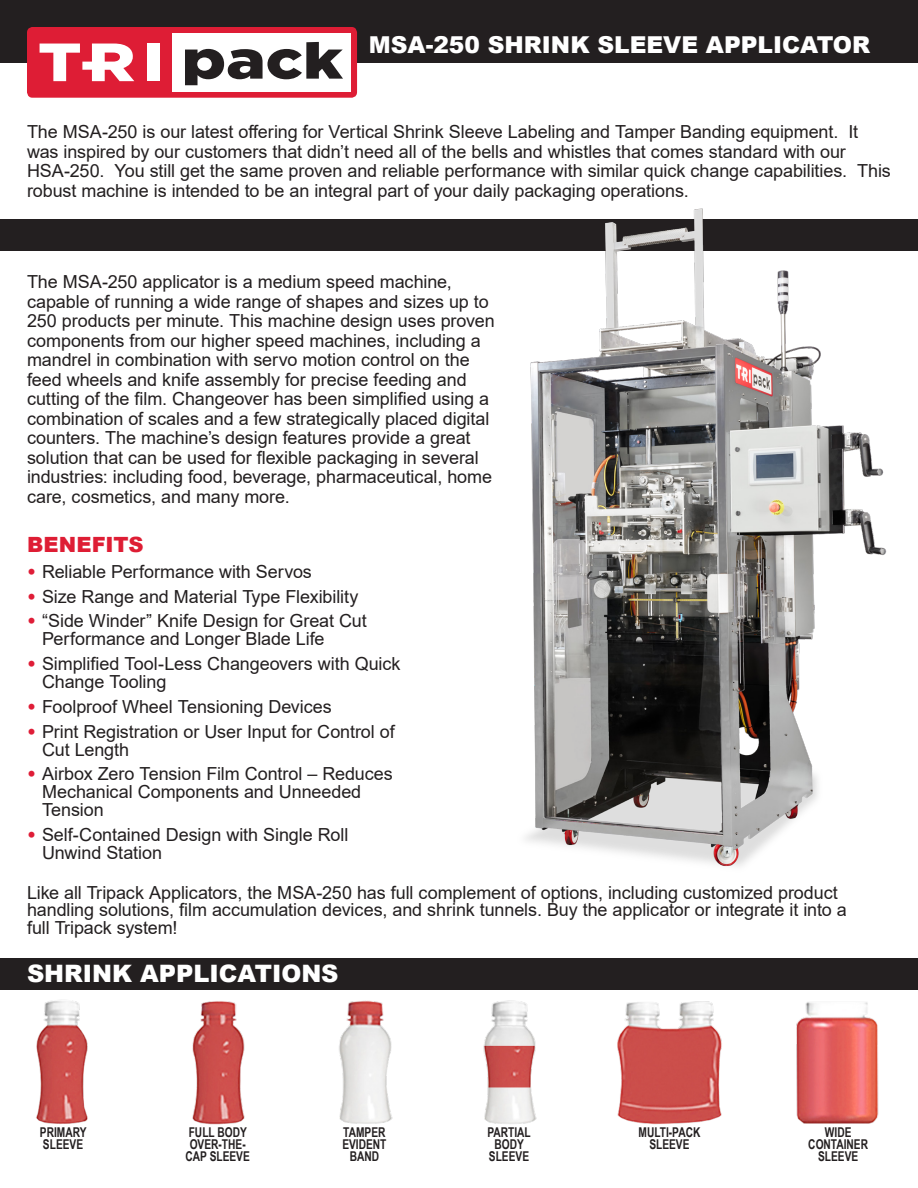
<style>
.page{position:relative;width:918px;height:1188px;background:#fff}
.page>*{position:absolute;margin:0;border:0;box-sizing:border-box;transform-origin:0 0}
.t1{font:900 24px "Arial";color:#fff}
.t2{font:900 23.25px "Arial";color:#fff}
.t3{font:900 21px "Arial";letter-spacing:.005em;color:#de1d34}
.t4{font:18px/19.5px "Arial";letter-spacing:-.005em;color:#231f20}
.t5{font:700 13.5px/12px "Arial Narrow";color:#231f20;text-align:center;scale:.92 1}
.s1{font-weight:900;color:#df1d37}
</style>
<div class="page">
<div style="left:0;top:0;width:918px;height:62px;background:#231f20"></div>
<div style="left:0;top:958px;width:918px;height:32px;background:#231f20"></div>
<div style="left:0;top:219px;width:918px;height:32px;background:#231f20"></div>
<img style="left:526px;top:208px;width:361px;height:659px">
<div style="left:27px;top:27px;width:330px;height:71px;background:#de1d35;border-radius:6px"></div>
<svg style="left:40px;top:44px;width:94px;height:37px"></svg>
<div style="left:147px;top:44px;width:13px;height:37px;background:#fff"></div>
<div style="left:173px;top:33px;width:178px;height:59px;background:#fff"></div>
<svg style="left:185px;top:42px;width:158px;height:43px"></svg>
<img style="left:36px;top:1000px;width:52px;height:124px">
<img style="left:339px;top:1000px;width:54px;height:124px">
<img style="left:617px;top:1001px;width:105px;height:124px">
<img style="left:483px;top:1000px;width:54px;height:124px">
<img style="left:796px;top:1002px;width:83px;height:122px">
<img style="left:192px;top:1001px;width:53px;height:124px">
<hr style="left:917px;top:1010px;width:1px;height:178px;background:#de1d35">
<p class="t2" style="left:369px;top:28px;width:503px">MSA-250 SHRINK SLEEVE APPLICATOR</p>
<p class="t4" style="left:27px;top:122px;width:865px">The MSA-250 is our latest offering for Vertical Shrink Sleeve Labeling and Tamper Banding equipment. It was inspired by our customers that didn’t need all of the bells and whistles that comes standard with our HSA-250. You still get the same proven and reliable performance with similar quick change capabilities. This robust machine is intended to be an integral part of your daily packaging operations.</p>
<p class="t4" style="left:27px;top:272px;width:469px">The MSA-250 applicator is a medium speed machine, capable of running a wide range of shapes and sizes up to 250 products per minute. This machine design uses proven components from our higher speed machines, including a mandrel in combination with servo motion control on the feed wheels and knife assembly for precise feeding and cutting of the film. Changeover has been simplified using a combination of scales and a few strategically placed digital counters. The machine’s design features provide a great solution that can be used for flexible packaging in several industries: including food, beverage, pharmaceutical, home care, cosmetics, and many more.</p>
<p class="t3" style="left:27px;top:529px;width:118px">BENEFITS</p>
<p class="t4" style="left:27px;top:562px;width:286px"><span class="s1">•</span> Reliable Performance with Servos</p>
<p class="t4" style="left:27px;top:586px;width:333px"><span class="s1">•</span> Size Range and Material Type Flexibility</p>
<p class="t4" style="left:42px;top:612px;width:326px;line-height:18px;text-indent:-15px"><span class="s1">•</span> “Side Winder” Knife Design for Great Cut<br>Performance and Longer Blade Life</p>
<p class="t4" style="left:42px;top:655px;width:360px;line-height:18px;text-indent:-15px"><span class="s1">•</span> Simplified Tool-Less Changeovers with Quick<br>Change Tooling</p>
<p class="t4" style="left:27px;top:697px;width:306px"><span class="s1">•</span> Foolproof Wheel Tensioning Devices</p>
<p class="t4" style="left:42px;top:722px;width:354px;line-height:18px;text-indent:-15px"><span class="s1">•</span> Print Registration or User Input for Control of<br>Cut Length</p>
<p class="t4" style="left:42px;top:765px;width:352px;line-height:18px;text-indent:-15px"><span class="s1">•</span> Airbox Zero Tension Film Control – Reduces<br>Mechanical Components and Unneeded<br>Tension</p>
<p class="t4" style="left:42px;top:826px;width:308px;line-height:18px;text-indent:-15px"><span class="s1">•</span> Self-Contained Design with Single Roll<br>Unwind Station</p>
<p class="t4" style="left:27px;top:884px;width:821px;line-height:17.2px">Like all Tripack Applicators, the MSA-250 has full complement of options, including customized product handling solutions, film accumulation devices, and shrink tunnels. Buy the applicator or integrate it into a full Tripack system!</p>
<p class="t1" style="left:27px;top:956px;width:313px">SHRINK APPLICATIONS</p>
<p class="t5" style="left:40px;top:1125px;width:52px;text-align:left">PRIMARY<br>SLEEVE</p>
<p class="t5" style="left:342px;top:1125px;width:49px">TAMPER<br>EVIDENT<br>BAND</p>
<p class="t5" style="left:639px;top:1125px;width:69px">MULTI-PACK<br>SLEEVE</p>
<p class="t5" style="left:186px;top:1125px;width:71px">FULL BODY<br>OVER-THE-<br>CAP SLEEVE</p>
<p class="t5" style="left:487px;top:1125px;width:49px">PARTIAL<br>BODY<br>SLEEVE</p>
<p class="t5" style="left:808px;top:1125px;width:66px">WIDE<br>CONTAINER<br>SLEEVE</p>
</div>
